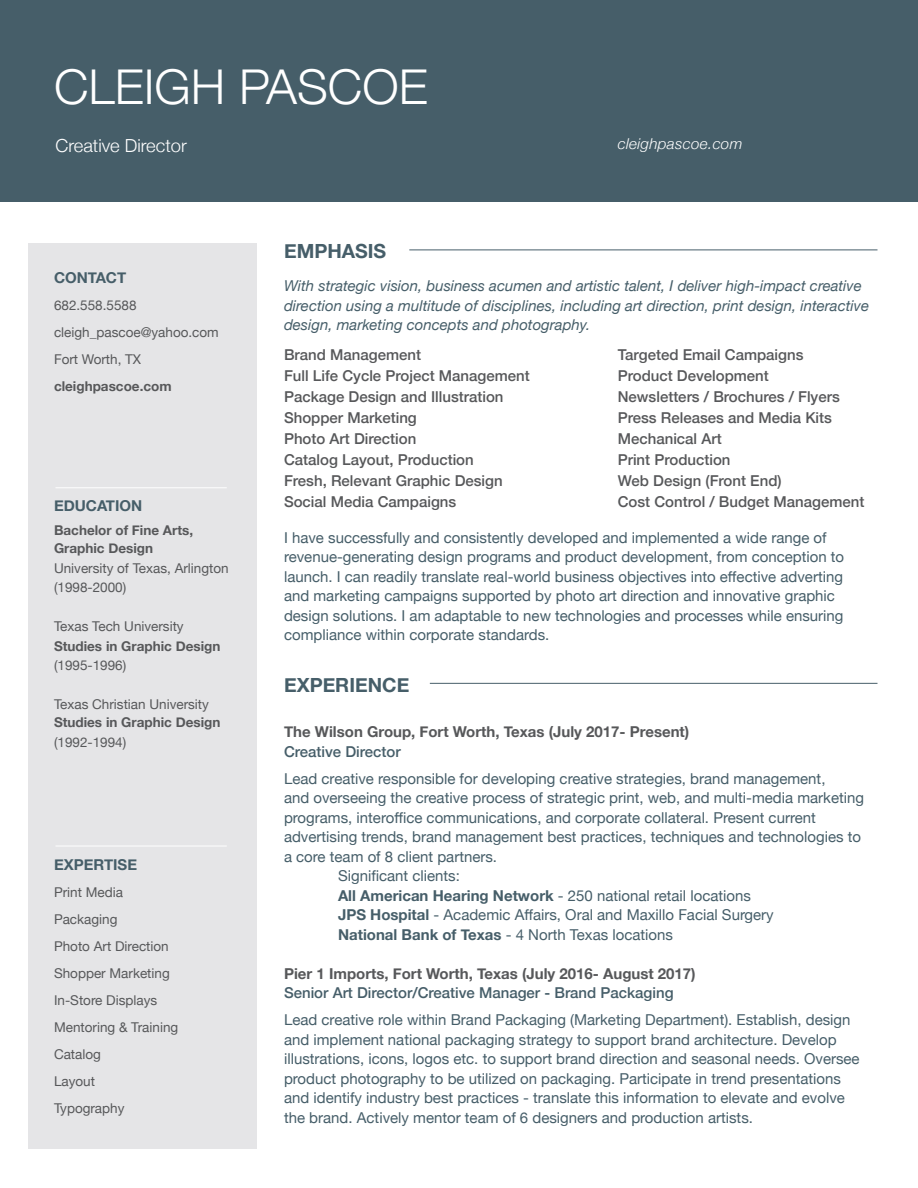
<style>
.page{position:relative;width:918px;height:1188px;background:#fff}
.page>*{position:absolute;margin:0;border:0;box-sizing:border-box;transform-origin:0 0}
.t1{font:300 48px "Helvetica Neue";color:#fff}
.t2{font:700 19.5px "Helvetica Neue";color:#465e69}
.t3{font:300 18px "Helvetica Neue";color:#fff}
.t4{font:15px/19.5px "Helvetica Neue";color:#465e69}
.t5{font:500 15px/21px "Helvetica Neue";color:#57585a}
.t6{font:italic 15px/19.5px "Helvetica Neue";color:#465e69}
.t7{font:700 15px "Helvetica Neue";color:#57585a}
.t8{font:500 15px "Helvetica Neue";color:#465e69}
.t9{font:700 15px "Helvetica Neue";color:#465e69}
.t10{font:italic 300 15px "Helvetica Neue";letter-spacing:.02em;color:#fff}
.t11{font:13.5px/27px "Helvetica Neue";color:#57585a}
.t12{font:700 13.5px/18px "Helvetica Neue";color:#57585a}
.s1{font-weight:700}
</style>
<div class="page">
<div style="left:0;top:0;width:918px;height:201px;background:#465e69"></div>
<div style="left:28px;top:243px;width:228px;height:905px;background:#e5e5e7"></div>
<hr style="left:409px;top:250px;width:469px;height:1px;background:#465e69">
<hr style="left:56px;top:487px;width:171px;height:1px;background:#fff">
<hr style="left:56px;top:846px;width:171px;height:1px;background:#fff">
<hr style="left:430px;top:683px;width:448px;height:1px;background:#465e69">
<h1 class="t1" style="left:54px;top:48px;width:375px">CLEIGH PASCOE</h1>
<p class="t3" style="left:56px;top:131px;width:133px">Creative Director</p>
<p class="t10" style="left:618px;top:132px;width:126px">cleighpascoe.com</p>
<p class="t9" style="left:54px;top:266px;width:74px">CONTACT</p>
<p class="t11" style="left:54px;top:293px;width:166px">682.558.5588 cleigh_pascoe@yahoo.com<br>Fort Worth, TX</p>
<p class="t12" style="left:54px;top:378px;width:119px">cleighpascoe.com</p>
<p class="t9" style="left:54px;top:494px;width:90px">EDUCATION</p>
<p class="t12" style="left:54px;top:522px;width:141px">Bachelor of Fine Arts,<br>Graphic Design</p>
<p class="t11" style="left:54px;top:559px;width:176px;line-height:19.5px">University of Texas, Arlington (1998-2000)</p>
<p class="t11" style="left:54px;top:614px;width:131px">Texas Tech University</p>
<p class="t12" style="left:54px;top:637px;width:168px">Studies in Graphic Design</p>
<p class="t11" style="left:54px;top:653px;width:74px">(1995-1996)</p>
<p class="t11" style="left:54px;top:692px;width:156px">Texas Christian University</p>
<p class="t12" style="left:54px;top:714px;width:168px">Studies in Graphic Design</p>
<p class="t11" style="left:54px;top:729px;width:74px">(1992-1994)</p>
<p class="t9" style="left:54px;top:853px;width:85px">EXPERTISE</p>
<p class="t11" style="left:54px;top:879px;width:126px">Print Media<br>Packaging<br>Photo Art Direction<br>Shopper Marketing<br>In-Store Displays<br>Mentoring &amp; Training<br>Catalog<br>Layout<br>Typography</p>
<h2 class="t2" style="left:284px;top:236px;width:104px">EMPHASIS</h2>
<p class="t6" style="left:284px;top:277px;width:587px">With strategic vision, business acumen and artistic talent, I deliver high-impact creative direction using a multitude of disciplines, including art direction, print design, interactive design, marketing concepts and photography.</p>
<p class="t5" style="left:284px;top:343px;width:247px">Brand Management<br>Full Life Cycle Project Management<br>Package Design and Illustration<br>Shopper Marketing<br>Photo Art Direction<br>Catalog Layout, Production<br>Fresh, Relevant Graphic Design<br>Social Media Campaigns</p>
<p class="t5" style="left:618px;top:343px;width:248px">Targeted Email Campaigns<br>Product Development<br>Newsletters / Brochures / Flyers<br>Press Releases and Media Kits<br>Mechanical Art<br>Print Production<br>Web Design (Front End)<br>Cost Control / Budget Management</p>
<p class="t4" style="left:284px;top:529px;width:562px">I have successfully and consistently developed and implemented a wide range of revenue-generating design programs and product development, from conception to launch. I can readily translate real-world business objectives into effective adverting and marketing campaigns supported by photo art direction and innovative graphic design solutions. I am adaptable to new technologies and processes while ensuring compliance within corporate standards.</p>
<h2 class="t2" style="left:284px;top:669px;width:127px">EXPERIENCE</h2>
<p class="t7" style="left:284px;top:720px;width:407px">The Wilson Group, Fort Worth, Texas (July 2017- Present)</p>
<p class="t8" style="left:284px;top:739px;width:118px">Creative Director</p>
<p class="t4" style="left:284px;top:769px;width:543px">Lead creative responsible for developing creative strategies, brand management,</p>
<p class="t4" style="left:284px;top:789px;width:582px">and overseeing the creative process of strategic print, web, and multi-media marketing</p>
<p class="t4" style="left:284px;top:808px;width:533px">programs, interoffice communications, and corporate collateral. Present current</p>
<p class="t4" style="left:284px;top:828px;width:579px">advertising trends, brand management best practices, techniques and technologies to</p>
<p class="t4" style="left:284px;top:847px;width:215px">a core team of 8 client partners.</p>
<p class="t4" style="left:338px;top:867px;width:123px">Significant clients:</p>
<p class="t4" style="left:338px;top:886px;width:415px"><span class="s1">All American Hearing Network</span> - 250 national retail locations</p>
<p class="t4" style="left:338px;top:906px;width:437px"><span class="s1">JPS Hospital</span> - Academic Affairs, Oral and Maxillo Facial Surgery</p>
<p class="t4" style="left:338px;top:925px;width:336px"><span class="s1">National Bank of Texas</span> - 4 North Texas locations</p>
<p class="t7" style="left:284px;top:961px;width:413px">Pier 1 Imports, Fort Worth, Texas (July 2016- August 2017)</p>
<p class="t8" style="left:284px;top:981px;width:391px">Senior Art Director/Creative Manager - Brand Packaging</p>
<p class="t4" style="left:284px;top:1011px;width:577px">Lead creative role within Brand Packaging (Marketing Department). Establish, design and implement national packaging strategy to support brand architecture. Develop illustrations, icons, logos etc. to support brand direction and seasonal needs. Oversee product photography to be utilized on packaging. Participate in trend presentations and identify industry best practices - translate this information to elevate and evolve the brand. Actively mentor team of 6 designers and production artists.</p>
</div>
